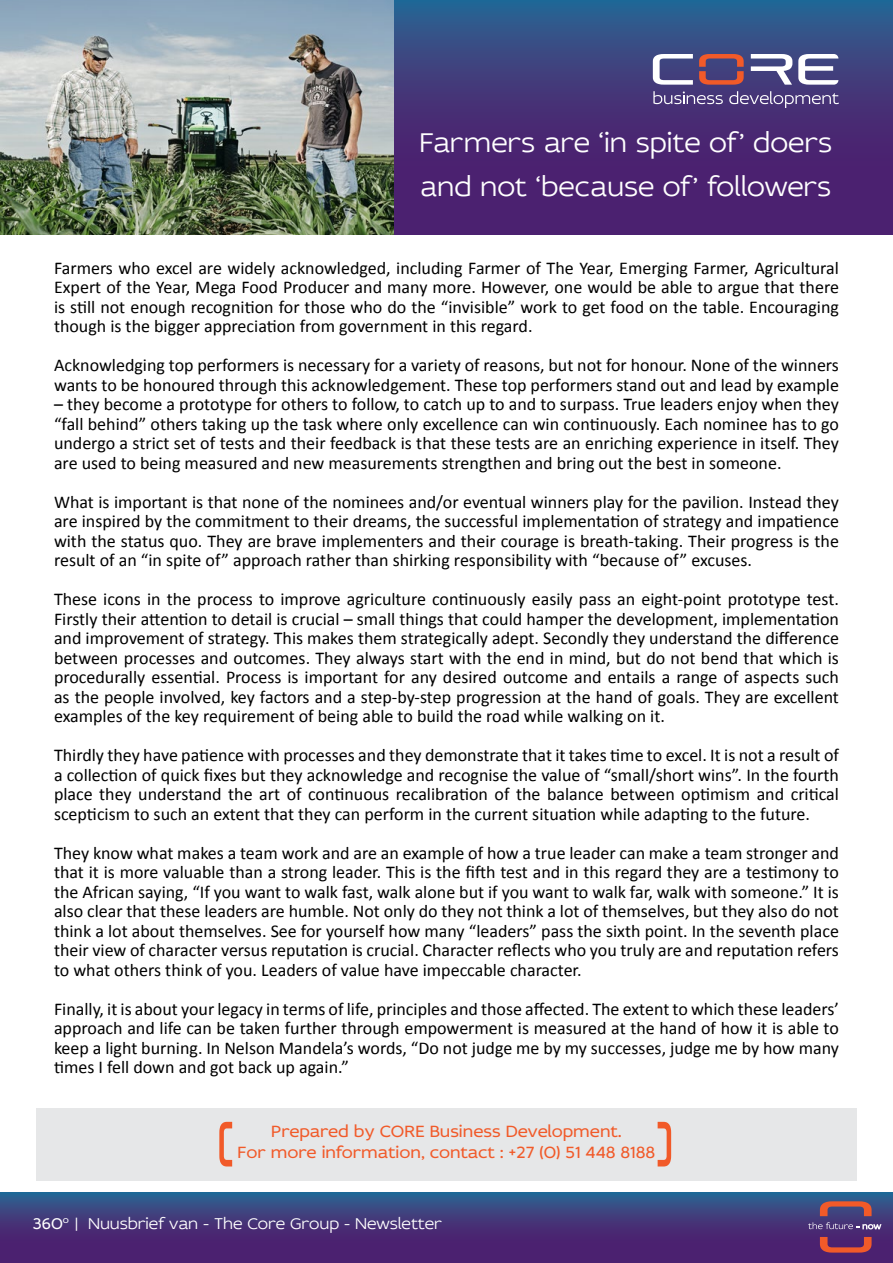
<style>
.page{position:relative;width:893px;height:1263px;background:#fff}
.page>*{position:absolute;margin:0;border:0;box-sizing:border-box;transform-origin:0 0}
.t1{font:300 28.5px/43.5px "Idealist Sans";color:#fff}
.t2{font:18px/19.5px "Calibri";color:#000;text-align:justify}
.t3{font:17.25px/20.9px "Idealist Sans";color:#f15a29;text-align:center}
.t4{font:300 16.5px "Idealist Sans";color:#fff}
.s1{font-weight:400}
</style>
<div class="page">
<svg style="left:393px;top:0;width:500px;height:235px;background:#423579"></svg>
<svg style="left:0;top:1193px;width:893px;height:70px;background:#423579"></svg>
<svg style="left:808px;top:1222px;width:73px;height:7px"></svg>
<svg style="left:820px;top:1201px;width:52px;height:15px"></svg>
<svg style="left:820px;top:1237px;width:52px;height:15px"></svg>
<img style="left:0;top:0;width:393px;height:235px">
<svg style="left:653px;top:91px;width:70px;height:13px"></svg>
<svg style="left:729px;top:91px;width:110px;height:17px;background:#67588f"></svg>
<svg style="left:653px;top:54px;width:40px;height:31px"></svg>
<svg style="left:699px;top:54px;width:45px;height:31px"></svg>
<svg style="left:751px;top:54px;width:41px;height:31px"></svg>
<svg style="left:798px;top:54px;width:40px;height:31px"></svg>
<div style="left:36px;top:1108px;width:821px;height:72px;background:#e6e7e8"></div>
<svg style="left:219px;top:1122px;width:13px;height:44px"></svg>
<svg style="left:658px;top:1122px;width:13px;height:44px"></svg>
<h1 class="t1" style="left:419px;top:120px;width:414px">Farmers are ‘in spite of’ doers and not ‘because of’ followers</h1>
<p class="t2" style="left:54px;top:258px;width:786px">Farmers who excel are widely acknowledged, including Farmer of The Year, Emerging Farmer, Agricultural Expert of the Year, Mega Food Producer and many more. However, one would be able to argue that there is still not enough recognition for those who do the “invisible” work to get food on the table. Encouraging though is the bigger appreciation from government in this regard.</p>
<p class="t2" style="left:54px;top:356px;width:786px">Acknowledging top performers is necessary for a variety of reasons, but not for honour. None of the winners wants to be honoured through this acknowledgement. These top performers stand out and lead by example</p>
<p class="t2" style="left:54px;top:395px;width:786px">– they become a prototype for others to follow, to catch up to and to surpass. True leaders enjoy when they “fall behind” others taking up the task where only excellence can win continuously. Each nominee has to go undergo a strict set of tests and their feedback is that these tests are an enriching experience in itself. They are used to being measured and new measurements strengthen and bring out the best in someone.</p>
<p class="t2" style="left:54px;top:492px;width:786px">What is important is that none of the nominees and/or eventual winners play for the pavilion. Instead they are inspired by the commitment to their dreams, the successful implementation of strategy and impatience with the status quo. They are brave implementers and their courage is breath-taking. Their progress is the result of an “in spite of” approach rather than shirking responsibility with “because of” excuses.</p>
<p class="t2" style="left:54px;top:590px;width:786px">These icons in the process to improve agriculture continuously easily pass an eight-point prototype test.<br>Firstly their attention to detail is crucial – small things that could hamper the development, implementation and improvement of strategy. This makes them strategically adept. Secondly they understand the difference between processes and outcomes. They always start with the end in mind, but do not bend that which is procedurally essential. Process is important for any desired outcome and entails a range of aspects such as the people involved, key factors and a step-by-step progression at the hand of goals. They are excellent examples of the key requirement of being able to build the road while walking on it.</p>
<p class="t2" style="left:54px;top:745px;width:786px">Thirdly they have patience with processes and they demonstrate that it takes time to excel. It is not a result of a collection of quick fixes but they acknowledge and recognise the value of “small/short wins”. In the fourth place they understand the art of continuous recalibration of the balance between optimism and critical scepticism to such an extent that they can perform in the current situation while adapting to the future.</p>
<p class="t2" style="left:54px;top:843px;width:786px">They know what makes a team work and are an example of how a true leader can make a team stronger and that it is more valuable than a strong leader. This is the fifth test and in this regard they are a testimony to the African saying, “If you want to walk fast, walk alone but if you want to walk far, walk with someone.” It is also clear that these leaders are humble. Not only do they not think a lot of themselves, but they also do not think a lot about themselves. See for yourself how many “leaders” pass the sixth point. In the seventh place their view of character versus reputation is crucial. Character reflects who you truly are and reputation refers to what others think of you. Leaders of value have impeccable character.</p>
<p class="t2" style="left:54px;top:999px;width:786px">Finally, it is about your legacy in terms of life, principles and those affected. The extent to which these leaders’ approach and life can be taken further through empowerment is measured at the hand of how it is able to keep a light burning. In Nelson Mandela’s words, “Do not judge me by my successes, judge me by how many times I fell down and got back up again.”</p>
<p class="t3" style="left:238px;top:1120px;width:419px">Prepared by CORE Business Development.<br>For more information, contact : +27 (0) 51 448 8188</p>
<p class="t4" style="left:33px;top:1212px;width:411px"><span class="s1">360</span><sup>o</sup> | Nuusbrief van - The Core Group - Newsletter</p>
</div>
